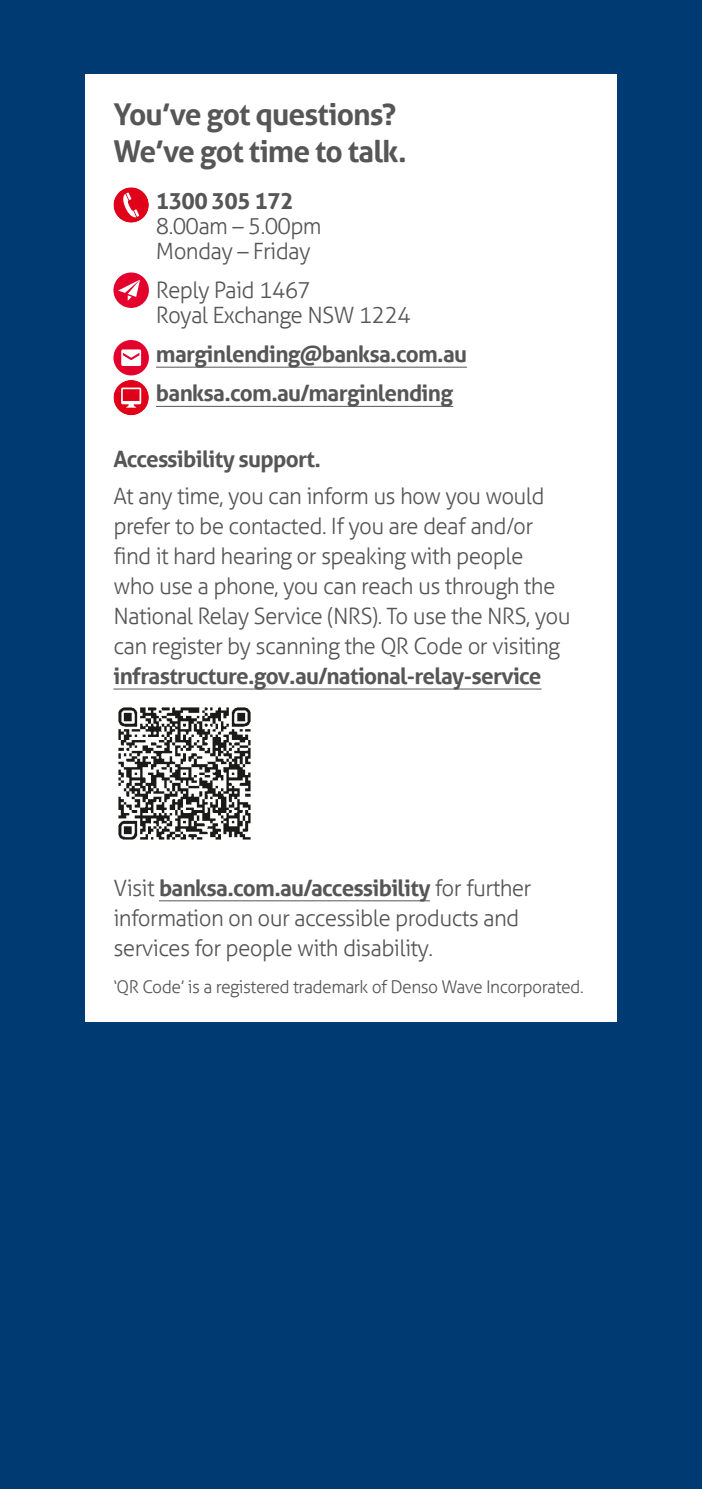
<style>
.page{position:relative;width:702px;height:1489px;background:#fff}
.page>*{position:absolute;margin:0;border:0;box-sizing:border-box;transform-origin:0 0}
.t1{font:700 30px/37.5px "Aller";letter-spacing:-.03em;color:#565656}
.t2{font:300 22.5px/30px "Aller";letter-spacing:-.03em;color:#565656}
.t3{font:700 22.5px/39.2px "Aller";letter-spacing:-.03em;color:#565656}
.t4{font:300 17.5px "Aller";letter-spacing:-.03em;color:#565656}
.s1{font-weight:700}
</style>
<div class="page">
<div style="left:0;top:0;width:702px;height:1488px;background:#003a72"></div>
<div style="left:85px;top:74px;width:532px;height:947px;background:#fff"></div>
<hr style="left:156px;top:367px;width:311px;height:1px;background:#565656">
<hr style="left:156px;top:406px;width:297px;height:1px;background:#565656">
<hr style="left:113px;top:688px;width:428px;height:1px;background:#565656">
<hr style="left:159px;top:900px;width:271px;height:1px;background:#565656">
<img style="left:118px;top:707px;width:133px;height:133px">
<div style="left:113px;top:187px;width:36px;height:36px;background:#e0001a;border-radius:50%"></div>
<svg style="left:123px;top:192px;width:16px;height:26px"></svg>
<div style="left:113px;top:340px;width:36px;height:35px;background:#e4002c;border-radius:50%"></div>
<svg style="left:121px;top:349px;width:20px;height:17px"></svg>
<div style="left:113px;top:272px;width:36px;height:36px;background:#e4002c;border-radius:50%"></div>
<svg style="left:118px;top:279px;width:22px;height:22px"></svg>
<div style="left:113px;top:380px;width:36px;height:35px;background:#e0001a;border-radius:50%"></div>
<svg style="left:121px;top:387px;width:20px;height:20px"></svg>
<h1 class="t1" style="left:113px;top:95px;width:295px">You’ve got questions?<br>We’ve got time to talk.</h1>
<p class="t3" style="left:156px;top:181px;width:139px">1300 305 172</p>
<p class="t2" style="left:156px;top:213px;width:167px;line-height:25px">8.00am – 5.00pm<br>Monday – Friday</p>
<p class="t2" style="left:156px;top:277px;width:256px;line-height:25px">Reply Paid 1467<br>Royal Exchange NSW 1224</p>
<p class="t3" style="left:156px;top:334px;width:312px">marginlending@banksa.com.au banksa.com.au/marginlending</p>
<p class="t3" style="left:113px;top:439px;width:209px">Accessibility support.</p>
<p class="t2" style="left:113px;top:481px;width:458px">At any time, you can inform us how you would prefer to be contacted. If you are deaf and/or find it hard hearing or speaking with people<br>who use a phone, you can reach us through the National Relay Service (NRS). To use the NRS, you can register by scanning the QR Code or visiting</p>
<p class="t3" style="left:113px;top:656px;width:429px">infrastructure.gov.au/national-relay-service</p>
<p class="t2" style="left:113px;top:872px;width:419px">Visit <span class="s1">banksa.com.au/accessibility</span> for further information on our accessible products and services for people with disability.</p>
<p class="t4" style="left:113px;top:975px;width:471px">‘QR Code’ is a registered trademark of Denso Wave Incorporated.</p>
</div>
